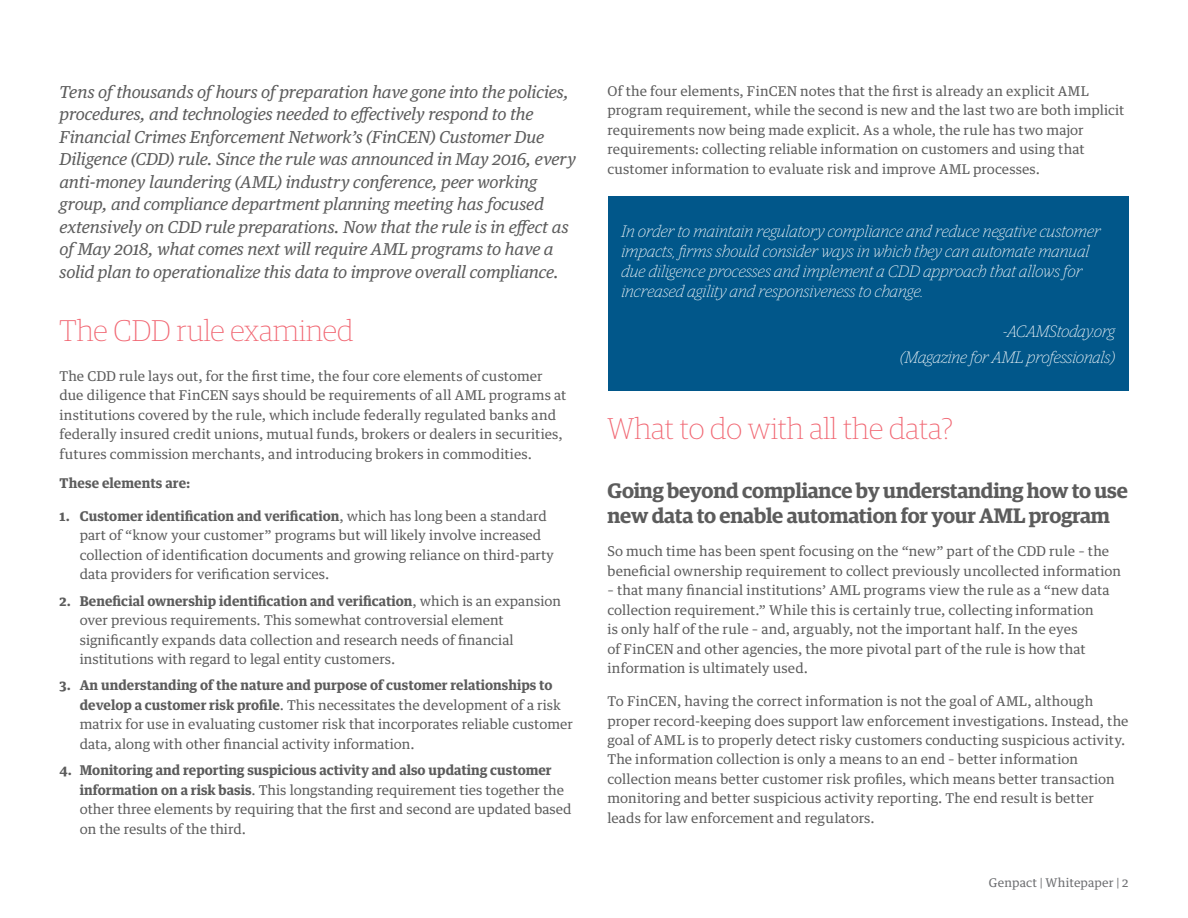
<style>
.page{position:relative;width:1188px;height:918px;background:#fff}
.page>*{position:absolute;margin:0;border:0;box-sizing:border-box;transform-origin:0 0}
.t1{font:100 30px "Guardian Egyp";color:#f16672}
.t2{font:600 21px/25.2px "Guardian Egyp";letter-spacing:-.01em;color:#5c5c5c}
.t3{font:italic 16.5px/22.5px "Guardian Text Egyp";letter-spacing:-.015em;color:#5c5c5c}
.t4{font:italic 100 16.5px/19.8px "Guardian Egyp";letter-spacing:.01em;color:#fff}
.t5{font:13.5px/19.5px "Guardian Text Egyp";color:#5c5c5c}
.t6{font:700 13.5px "Guardian Text Egyp";letter-spacing:.005em;color:#5c5c5c}
.t7{font:12px "Guardian Text Egyp";letter-spacing:.01em;color:#6c6d70}
.s1{font-weight:700}
</style>
<div class="page">
<div style="left:608px;top:197px;width:520px;height:194px;background:#01578a"></div>
<p class="t3" style="left:60px;top:79px;width:518px">Tens of thousands of hours of preparation have gone into the policies, procedures, and technologies needed to effectively respond to the Financial Crimes Enforcement Network’s (FinCEN) Customer Due Diligence (CDD) rule. Since the rule was announced in May 2016, every anti-money laundering (AML) industry conference, peer working group, and compliance department planning meeting has focused extensively on CDD rule preparations. Now that the rule is in effect as of May 2018, what comes next will require AML programs to have a solid plan to operationalize this data to improve overall compliance.</p>
<h1 class="t1" style="left:60px;top:311px;width:295px">The CDD rule examined</h1>
<p class="t5" style="left:60px;top:365px;width:508px">The CDD rule lays out, for the first time, the four core elements of customer due diligence that FinCEN says should be requirements of all AML programs at institutions covered by the rule, which include federally regulated banks and federally insured credit unions, mutual funds, brokers or dealers in securities, futures commission merchants, and introducing brokers in commodities.</p>
<p class="t6" style="left:60px;top:472px;width:133px">These elements are:</p>
<p class="t5" style="left:80px;top:505px;width:476px;text-indent:-20px"><span class="s1">1. Customer identification and verification</span>, which has long been a standard part of “know your customer” programs but will likely involve increased collection of identification documents and growing reliance on third-party data providers for verification services.</p>
<p class="t5" style="left:80px;top:590px;width:483px;text-indent:-20px"><span class="s1">2. Beneficial ownership identification and verification</span>, which is an expansion over previous requirements. This somewhat controversial element significantly expands data collection and research needs of financial institutions with regard to legal entity customers.</p>
<p class="t5" style="left:80px;top:674px;width:495px;text-indent:-20px"><span class="s1">3. An understanding of the nature and purpose of customer relationships to develop a customer risk profile</span>. This necessitates the development of a risk matrix for use in evaluating customer risk that incorporates reliable customer data, along with other financial activity information.</p>
<p class="t5" style="left:80px;top:759px;width:493px;text-indent:-20px"><span class="s1">4. Monitoring and reporting suspicious activity and also updating customer information on a risk basis</span>. This longstanding requirement ties together the other three elements by requiring that the first and second are updated based on the results of the third.</p>
<p class="t5" style="left:608px;top:80px;width:518px">Of the four elements, FinCEN notes that the first is already an explicit AML program requirement, while the second is new and the last two are both implicit requirements now being made explicit. As a whole, the rule has two major requirements: collecting reliable information on customers and using that customer information to evaluate risk and improve AML processes.</p>
<p class="t4" style="left:621px;top:221px;width:481px">In order to maintain regulatory compliance and reduce negative customer impacts, firms should consider ways in which they can automate manual due diligence processes and implement a CDD approach that allows for increased agility and responsiveness to change.</p>
<p class="t4" style="left:900px;top:317px;width:216px;line-height:26.5px;text-align:right">-ACAMStoday.org<br>(Magazine for AML professionals)</p>
<h1 class="t1" style="left:608px;top:409px;width:347px">What to do with all the data?</h1>
<h2 class="t2" style="left:608px;top:476px;width:522px">Going beyond compliance by understanding how to use new data to enable automation for your AML program</h2>
<p class="t5" style="left:608px;top:540px;width:515px">So much time has been spent focusing on the “new” part of the CDD rule – the beneficial ownership requirement to collect previously uncollected information</p>
<p class="t5" style="left:608px;top:579px;width:504px">– that many financial institutions’ AML programs view the rule as a “new data collection requirement.” While this is certainly true, collecting information<br>is only half of the rule – and, arguably, not the important half. In the eyes<br>of FinCEN and other agencies, the more pivotal part of the rule is how that information is ultimately used.</p>
<p class="t5" style="left:608px;top:690px;width:523px">To FinCEN, having the correct information is not the goal of AML, although proper record-keeping does support law enforcement investigations. Instead, the goal of AML is to properly detect risky customers conducting suspicious activity.<br>The information collection is only a means to an end – better information collection means better customer risk profiles, which means better transaction monitoring and better suspicious activity reporting. The end result is better leads for law enforcement and regulators.</p>
<p class="t7" style="left:989px;top:873px;width:141px">Genpact | Whitepaper | 2</p>
</div>
